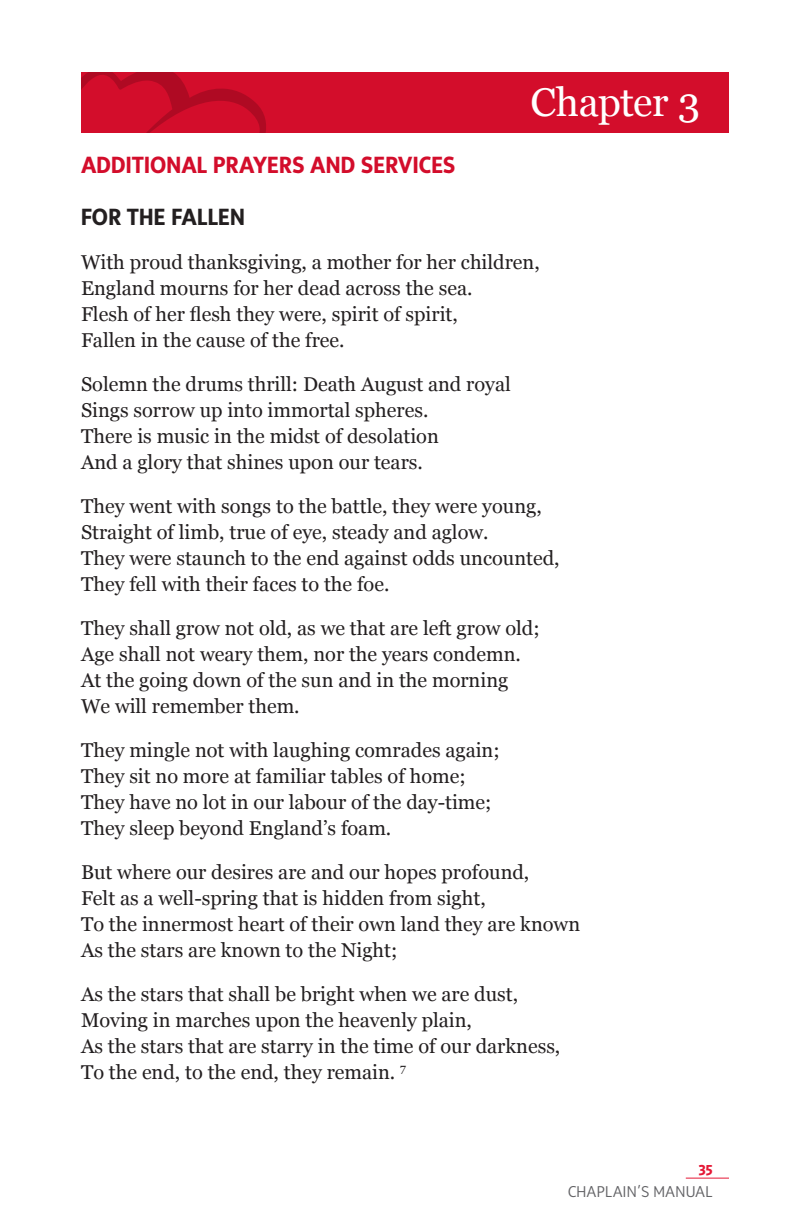
<style>
.page{position:relative;width:792px;height:1224px;background:#fff}
.page>*{position:absolute;margin:0;border:0;box-sizing:border-box;transform-origin:0 0}
.Chapter{font:40px "Georgia";letter-spacing:-.015em;color:#fff}
.Head_1{font:700 24px "Sense";letter-spacing:.005em;color:#d30d2b}
.Head_2{font:700 24px "Sense";letter-spacing:-.005em;color:#231f20}
.t1{font:20px/26px "Georgia";color:#231f20}
.t2{font:300 16px "Sense";letter-spacing:.03em;color:#636366}
.t3{font:700 16px "Sense";color:#e51836}
</style>
<div class="page">
<hr style="left:686px;top:1178px;width:43px;height:1px;background:#e51836">
<div style="left:81px;top:72px;width:648px;height:60px;background:#d30d2b"></div>
<svg style="left:81px;top:72px;width:185px;height:60px"></svg>
<p class="Chapter" style="left:531px;top:73px;width:171px">Chapter 3</p>
<p class="Head_1" style="left:81px;top:152px;width:376px">ADDITIONAL PRAYERS AND SERVICES</p>
<p class="Head_2" style="left:81px;top:203px;width:165px">FOR THE FALLEN</p>
<p class="t1" style="left:81px;top:248px;width:460px">With proud thanksgiving, a mother for her children, England mourns for her dead across the sea.<br>Flesh of her flesh they were, spirit of spirit,<br>Fallen in the cause of the free.</p>
<p class="t1" style="left:81px;top:370px;width:431px">Solemn the drums thrill: Death August and royal Sings sorrow up into immortal spheres.<br>There is music in the midst of desolation<br>And a glory that shines upon our tears.</p>
<p class="t1" style="left:81px;top:492px;width:480px">They went with songs to the battle, they were young, Straight of limb, true of eye, steady and aglow.<br>They were staunch to the end against odds uncounted, They fell with their faces to the foe.</p>
<p class="t1" style="left:81px;top:614px;width:460px">They shall grow not old, as we that are left grow old; Age shall not weary them, nor the years condemn.<br>At the going down of the sun and in the morning We will remember them.</p>
<p class="t1" style="left:81px;top:736px;width:420px">They mingle not with laughing comrades again; They sit no more at familiar tables of home; They have no lot in our labour of the day-time; They sleep beyond England’s foam.</p>
<p class="t1" style="left:81px;top:858px;width:501px">But where our desires are and our hopes profound,<br>Felt as a well-spring that is hidden from sight,<br>To the innermost heart of their own land they are known As the stars are known to the Night;</p>
<p class="t1" style="left:81px;top:980px;width:481px">As the stars that shall be bright when we are dust, Moving in marches upon the heavenly plain,<br>As the stars that are starry in the time of our darkness, To the end, to the end, they remain. <sup>7</sup></p>
<p class="t3" style="left:699px;top:1158px;width:15px">35</p>
<p class="t2" style="left:568px;top:1182px;width:146px">CHAPLAIN’S MANUAL</p>
</div>
